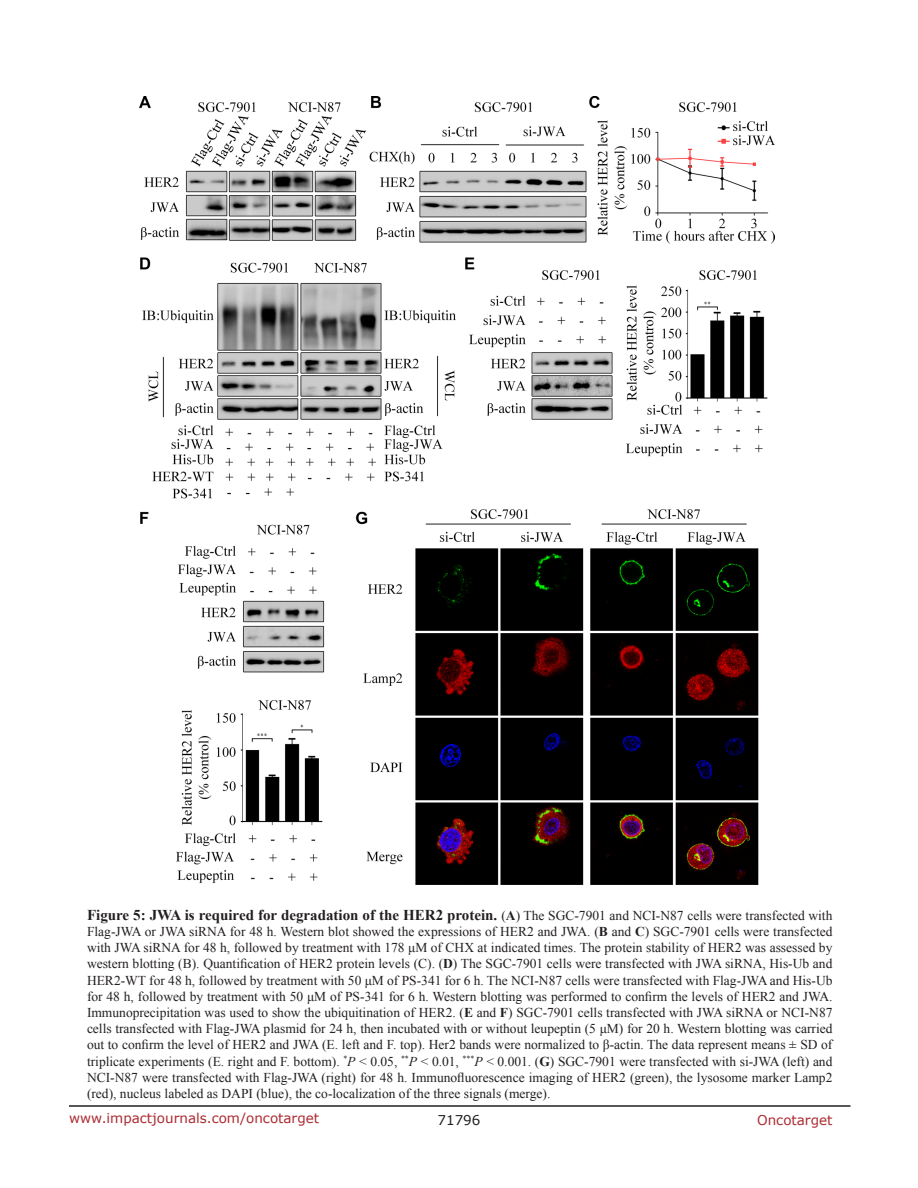
<style>
.page{position:relative;width:918px;height:1188px;background:#fff}
.page>*{position:absolute;margin:0;border:0;box-sizing:border-box;transform-origin:0 0}
.FigureText{font:700 15px "Times New Roman";color:#231f20}
.FigureText-2{font:13.5px/16.2px "Times New Roman";color:#231f20;text-align:justify}
.t1{font:13.5px "Verdana";color:#ac2b31}
.t2{font:13.5px "Verdana";color:#231f20}
.s1{font-weight:400;font-size:13.5px}
.s2{font-size:13.5px}
.s3{font-weight:700}
.s4{font-style:italic}
</style>
<div class="page">
<hr style="left:69px;top:1105px;width:781px;height:2px;background:#231f20">
<img style="left:140px;top:96px;width:635px;height:789px">
<p class="FigureText" style="left:87px;top:904px;width:747px">Figure 5: JWA is required for degradation of the HER2 protein. <span class="s1">(</span><span class="s2">A</span><span class="s1">) The SGC-7901 and NCI-N87 cells were transfected with</span></p>
<p class="FigureText-2" style="left:87px;top:923px;width:747px">Flag-JWA or JWA siRNA for 48 h. Western blot showed the expressions of HER2 and JWA. (<span class="s3">B</span> and <span class="s3">C</span>) SGC-7901 cells were transfected with JWA siRNA for 48 h, followed by treatment with 178 μM of CHX at indicated times. The protein stability of HER2 was assessed by western blotting (B). Quantification of HER2 protein levels (C). (<span class="s3">D</span>) The SGC-7901 cells were transfected with JWA siRNA, His-Ub and HER2-WT for 48 h, followed by treatment with 50 μM of PS-341 for 6 h. The NCI-N87 cells were transfected with Flag-JWA and His-Ub for 48 h, followed by treatment with 50 μM of PS-341 for 6 h. Western blotting was performed to confirm the levels of HER2 and JWA.<br>Immunoprecipitation was used to show the ubiquitination of HER2. (<span class="s3">E</span> and <span class="s3">F</span>) SGC-7901 cells transfected with JWA siRNA or NCI-N87 cells transfected with Flag-JWA plasmid for 24 h, then incubated with or without leupeptin (5 μM) for 20 h. Western blotting was carried out to confirm the level of HER2 and JWA (E. left and F. top). Her2 bands were normalized to β-actin. The data represent means ± SD of triplicate experiments (E. right and F. bottom). <sup>*</sup><span class="s4">P</span> &lt; 0.05, <sup>**</sup><span class="s4">P</span> &lt; 0.01, <sup>***</sup><span class="s4">P</span> &lt; 0.001. (<span class="s3">G</span>) SGC-7901 were transfected with si-JWA (left) and NCI-N87 were transfected with Flag-JWA (right) for 48 h. Immunofluorescence imaging of HER2 (green), the lysosome marker Lamp2 (red), nucleus labeled as DAPI (blue), the co-localization of the three signals (merge).</p>
<p class="t1" style="left:69px;top:1109px;width:252px">www.impactjournals.com/oncotarget</p>
<p class="t2" style="left:438px;top:1111px;width:44px">71796</p>
<p class="t1" style="left:757px;top:1111px;width:77px">Oncotarget</p>
</div>
